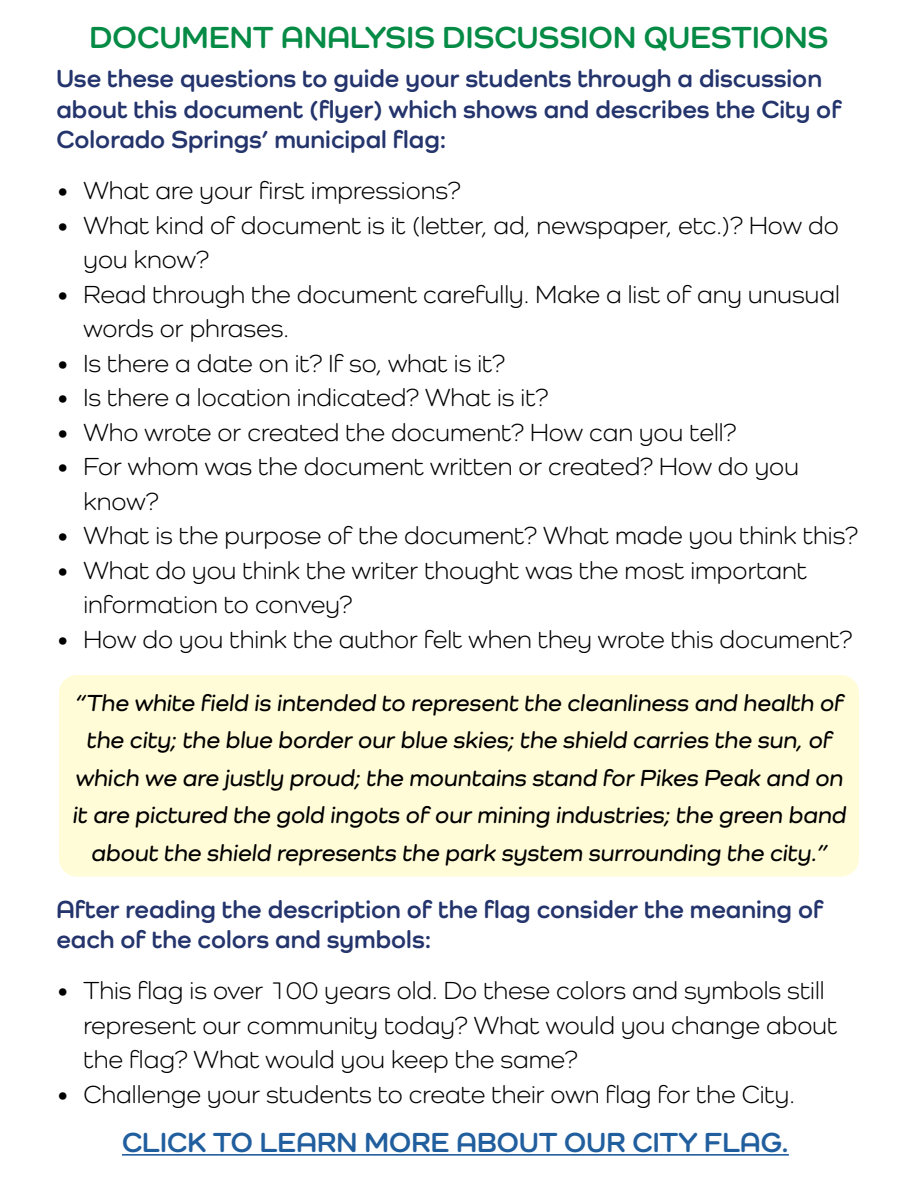
<style>
.page{position:relative;width:918px;height:1188px;background:#fff}
.page>*{position:absolute;margin:0;border:0;box-sizing:border-box;transform-origin:0 0}
.t1{font:700 31.5px "Como";letter-spacing:.01em;color:#058b45}
.t2{font:700 28.5px "Como";letter-spacing:.01em;color:#215e9e}
.t3{font:25.5px/34.5px "Como";color:#000}
.t4{font:700 25.5px/30.6px "Como";color:#24346c}
.t5{font:600 24px/37.5px "Como";color:#000;text-align:center}
</style>
<div class="page">
<div style="left:59px;top:675px;width:800px;height:202px;background:#fffcd7;border-radius:18px"></div>
<hr style="left:122px;top:1154px;width:667px;height:2px;background:#215e9e">
<p class="t1" style="left:89px;top:18px;width:741px">DOCUMENT ANALYSIS DISCUSSION QUESTIONS</p>
<p class="t4" style="left:56px;top:62px;width:787px">Use these questions to guide your students through a discussion about this document (flyer) which shows and describes the City of<br>Colorado Springs’ municipal flag:</p>
<p class="t3" style="left:56px;top:173px;width:406px">• What are your first impressions?</p>
<p class="t3" style="left:83px;top:207px;width:757px;text-indent:-27px">• What kind of document is it (letter, ad, newspaper, etc.)? How do you know?</p>
<p class="t3" style="left:83px;top:276px;width:758px;text-indent:-27px">• Read through the document carefully. Make a list of any unusual words or phrases.</p>
<p class="t3" style="left:56px;top:345px;width:450px">• Is there a date on it? If so, what is it?</p>
<p class="t3" style="left:56px;top:380px;width:493px">• Is there a location indicated? What is it?</p>
<p class="t3" style="left:56px;top:414px;width:681px">• Who wrote or created the document? How can you tell?</p>
<p class="t3" style="left:83px;top:449px;width:717px;text-indent:-27px">• For whom was the document written or created? How do you know?</p>
<p class="t3" style="left:56px;top:518px;width:803px">• What is the purpose of the document? What made you think this?</p>
<p class="t3" style="left:83px;top:552px;width:725px;text-indent:-27px">• What do you think the writer thought was the most important information to convey?</p>
<p class="t3" style="left:56px;top:621px;width:797px">• How do you think the author felt when they wrote this document?</p>
<p class="t5" style="left:72px;top:683px;width:779px">“The white field is intended to represent the cleanliness and health of the city; the blue border our blue skies; the shield carries the sun, of which we are justly proud; the mountains stand for Pikes Peak and on it are pictured the gold ingots of our mining industries; the green band about the shield represents the park system surrounding the city.”</p>
<p class="t4" style="left:56px;top:893px;width:768px">After reading the description of the flag consider the meaning of each of the colors and symbols:</p>
<p class="t3" style="left:83px;top:973px;width:756px;text-indent:-27px">• This flag is over 100 years old. Do these colors and symbols still represent our community today? What would you change about the flag? What would you keep the same?</p>
<p class="t3" style="left:56px;top:1076px;width:740px">• Challenge your students to create their own flag for the City.</p>
<p class="t2" style="left:122px;top:1125px;width:668px">CLICK TO LEARN MORE ABOUT OUR CITY FLAG.</p>
</div>
